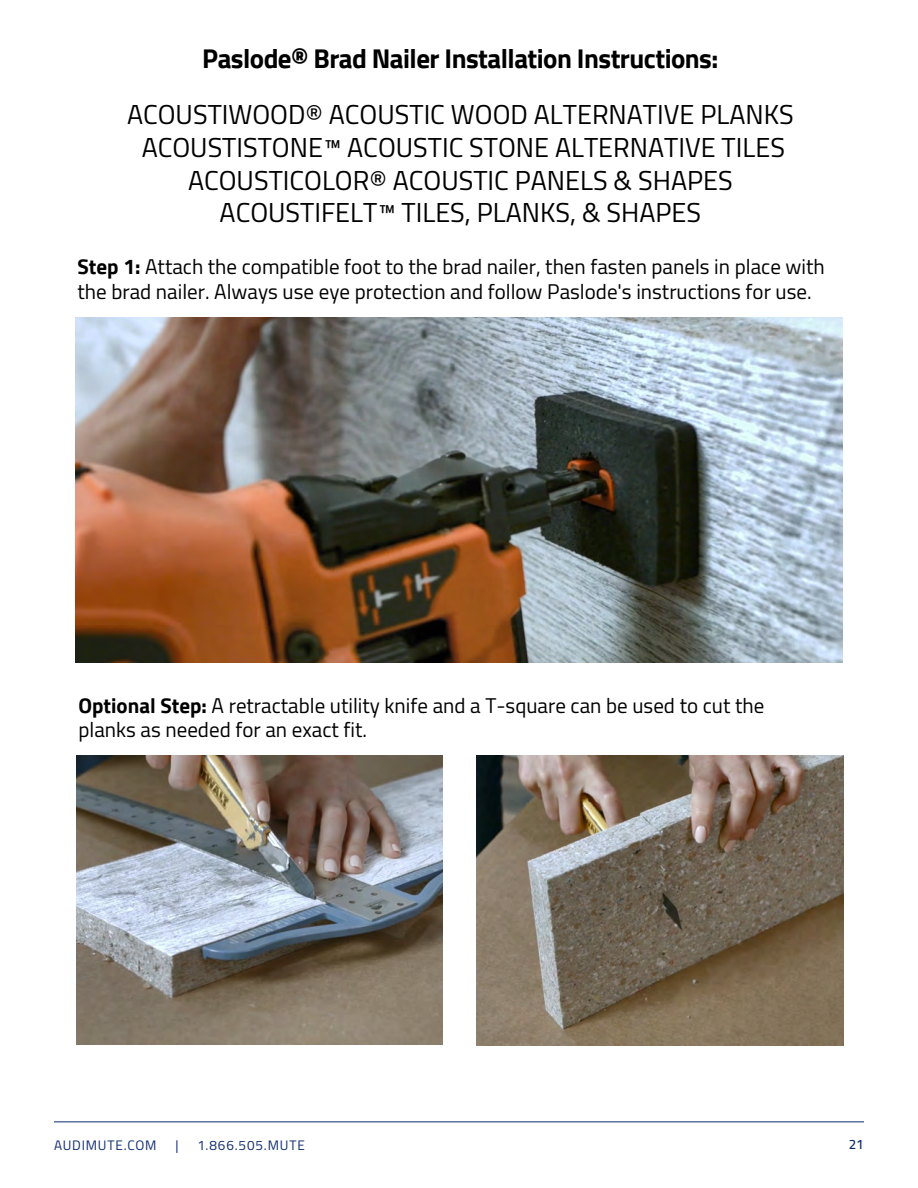
<style>
.page{position:relative;width:918px;height:1188px;background:#fff}
.page>*{position:absolute;margin:0;border:0;box-sizing:border-box;transform-origin:0 0}
.t1{font:27px/32.8px "Cairo";color:#000;text-align:center}
.t2{font:700 27px/56.2px "Cairo";letter-spacing:-.02em;color:#000;text-align:center}
.t3{font:21px/25.2px "Cairo";color:#000}
.t4{font:21px/24.2px "Cairo";color:#000}
.t5{font:13.5px "Cairo";letter-spacing:.06em;color:#0d2b6d}
.t6{font:600 13.5px "Cairo";color:#0d2b6d}
.s1{font-weight:400}
.s2{font-weight:700}
</style>
<div class="page">
<hr style="left:54px;top:1122px;width:810px;height:1px;background:#0d2b6d">
<img style="left:75px;top:318px;width:768px;height:344px">
<img style="left:76px;top:756px;width:367px;height:288px">
<img style="left:476px;top:755px;width:367px;height:290px">
<p class="t2" style="left:127px;top:30px;width:668px">Paslode® Brad Nailer Installation Instructions:<br><span class="s1">ACOUSTIWOOD</span><span class="s1">®</span> <span class="s1">ACOUSTIC WOOD ALTERNATIVE PLANKS</span></p>
<p class="t1" style="left:142px;top:131px;width:645px">ACOUSTISTONE™ ACOUSTIC STONE ALTERNATIVE TILES<br>ACOUSTICOLOR® ACOUSTIC PANELS &amp; SHAPES<br>ACOUSTIFELT™ TILES, PLANKS, &amp; SHAPES</p>
<p class="t3" style="left:78px;top:254px;width:749px"><span class="s2">Step 1:</span> Attach the compatible foot to the brad nailer, then fasten panels in place with the brad nailer. Always use eye protection and follow Paslode's instructions for use.</p>
<p class="t4" style="left:78px;top:693px;width:687px"><span class="s2">Optional</span> <span class="s2">Step:</span> A retractable utility knife and a T-square can be used to cut the planks as needed for an exact fit.</p>
<p class="t5" style="left:54px;top:1134px;width:104px">AUDIMUTE.COM</p>
<p class="t5" style="left:175px;top:1134px;width:5px">|</p>
<p class="t5" style="left:197px;top:1134px;width:109px">1.866.505.MUTE</p>
<p class="t6" style="left:849px;top:1133px;width:16px">21</p>
</div>
